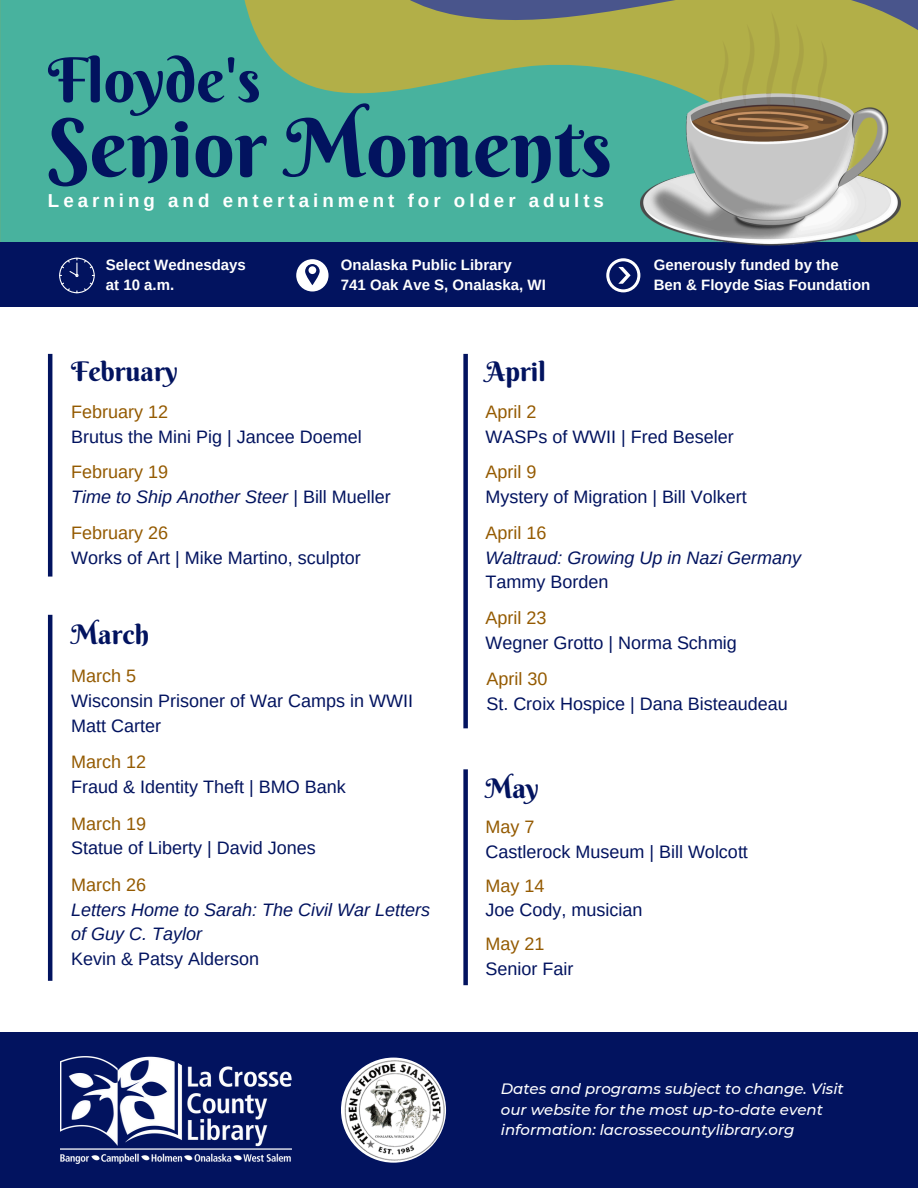
<style>
.page{position:relative;width:918px;height:1188px;background:#fff}
.page>*{position:absolute;margin:0;border:0;box-sizing:border-box;transform-origin:0 0}
.t1{font:81px "Berkshire Swash";color:#02135f}
.t2{font:61.5px "Berkshire Swash";color:#02135f}
.t3{font:27px "Berkshire Swash";color:#02135f}
.t4{font:700 18.75px "Arimo";letter-spacing:.215em;color:#fff}
.t5{font:18px/24.8px "Arimo";color:#02135f}
.t6{font:italic 18px/24.8px "Arimo";color:#02135f}
.t7{font:700 15px "Arimo";color:#fff}
.t8{font:italic 500 15px/20.2px "Montserrat";color:#fff}
.s1{color:#945a00}
.s2{font-style:normal;color:#945a00}
.s3{font-style:normal}
</style>
<div class="page">
<svg style="left:861px;top:0;width:57px;height:242px;background:#a09f53"></svg>
<svg style="left:0;top:0;width:861px;height:242px;background:#5baf8d"></svg>
<div style="left:0;top:242px;width:918px;height:65px;background:#02135f"></div>
<svg style="left:606px;top:258px;width:34px;height:34px"></svg>
<svg style="left:59px;top:258px;width:36px;height:35px"></svg>
<svg style="left:296px;top:259px;width:33px;height:32px"></svg>
<div style="left:0;top:1032px;width:918px;height:156px;background:#02135f"></div>
<img style="left:341px;top:1057px;width:105px;height:106px">
<img style="left:641px;top:12px;width:259px;height:234px">
<img style="left:60px;top:1057px;width:232px;height:107px">
<div style="left:463px;top:354px;width:5px;height:374px;background:#02135f"></div>
<hr style="left:48px;top:615px;width:4px;height:366px;background:#02135f">
<hr style="left:48px;top:354px;width:4px;height:223px;background:#02135f">
<div style="left:463px;top:769px;width:5px;height:216px;background:#02135f"></div>
<h3 class="t2" style="left:48px;top:42px;width:214px">Floyde's</h3>
<h5 class="t1" style="left:48px;top:97px;width:565px">Senior Moments</h5>
<p class="t4" style="left:48px;top:190px;width:558px">Learning and entertainment for older adults</p>
<p class="t7" style="left:106px;top:256px;width:142px">Select Wednesdays</p>
<h2 class="t7" style="left:106px;top:276px;width:70px">at 10 a.m.</h2>
<h5 class="t7" style="left:341px;top:256px;width:172px">Onalaska Public Library</h5>
<h5 class="t7" style="left:341px;top:276px;width:207px">741 Oak Ave S, Onalaska, WI</h5>
<h3 class="t7" style="left:654px;top:256px;width:186px">Generously funded by the</h3>
<h5 class="t7" style="left:654px;top:276px;width:218px">Ben &amp; Floyde Sias Foundation</h5>
<p class="t3" style="left:71px;top:354px;width:108px">February</p>
<p class="t5" style="left:71px;top:399px;width:292px"><span class="s1">February 12<br></span>Brutus the Mini Pig | Jancee Doemel</p>
<p class="t6" style="left:71px;top:460px;width:321px"><span class="s2">February 19<br></span>Time to Ship Another Steer <span class="s3">| Bill Mueller</span></p>
<p class="t5" style="left:71px;top:520px;width:291px"><span class="s1">February 26<br></span>Works of Art | Mike Martino, sculptor</p>
<h4 class="t3" style="left:71px;top:618px;width:80px">March</h4>
<h1 class="t5" style="left:71px;top:664px;width:343px"><span class="s1">March 5<br></span>Wisconsin Prisoner of War Camps in WWII<br>Matt Carter</h1>
<p class="t5" style="left:71px;top:750px;width:276px"><span class="s1">March 12<br></span>Fraud &amp; Identity Theft | BMO Bank</p>
<p class="t5" style="left:71px;top:811px;width:246px"><span class="s1">March 19<br></span>Statue of Liberty | David Jones</p>
<p class="t6" style="left:71px;top:872px;width:360px"><span class="s2">March 26<br></span>Letters Home to Sarah: The Civil War Letters of Guy C. Taylor<br><span class="s3">Kevin &amp; Patsy Alderson</span></p>
<p class="t3" style="left:485px;top:354px;width:62px">April</p>
<p class="t5" style="left:485px;top:399px;width:250px"><span class="s1">April 2<br></span>WASPs of WWII | Fred Beseler</p>
<p class="t5" style="left:485px;top:460px;width:263px"><span class="s1">April 9<br></span>Mystery of Migration | Bill Volkert</p>
<p class="t6" style="left:485px;top:520px;width:317px"><span class="s2">April 16<br></span>Waltraud: Growing Up in Nazi Germany<br><span class="s3">Tammy Borden</span></p>
<p class="t5" style="left:485px;top:606px;width:253px"><span class="s1">April 23<br></span>Wegner Grotto | Norma Schmig</p>
<p class="t5" style="left:486px;top:666px;width:303px"><span class="s1">April 30<br></span>St. Croix Hospice | Dana Bisteaudeau</p>
<h5 class="t3" style="left:485px;top:772px;width:55px">May</h5>
<h5 class="t5" style="left:485px;top:814px;width:264px"><span class="s1">May 7<br></span>Castlerock Museum | Bill Wolcott</h5>
<h5 class="t5" style="left:485px;top:873px;width:158px"><span class="s1">May 14<br></span>Joe Cody, musician</h5>
<h3 class="t5" style="left:485px;top:931px;width:89px"><span class="s1">May 21<br></span>Senior Fair</h3>
<h5 class="t8" style="left:501px;top:1079px;width:345px">Dates and programs subject to change. Visit our website for the most up-to-date event information: lacrossecountylibrary.org</h5>
</div>
